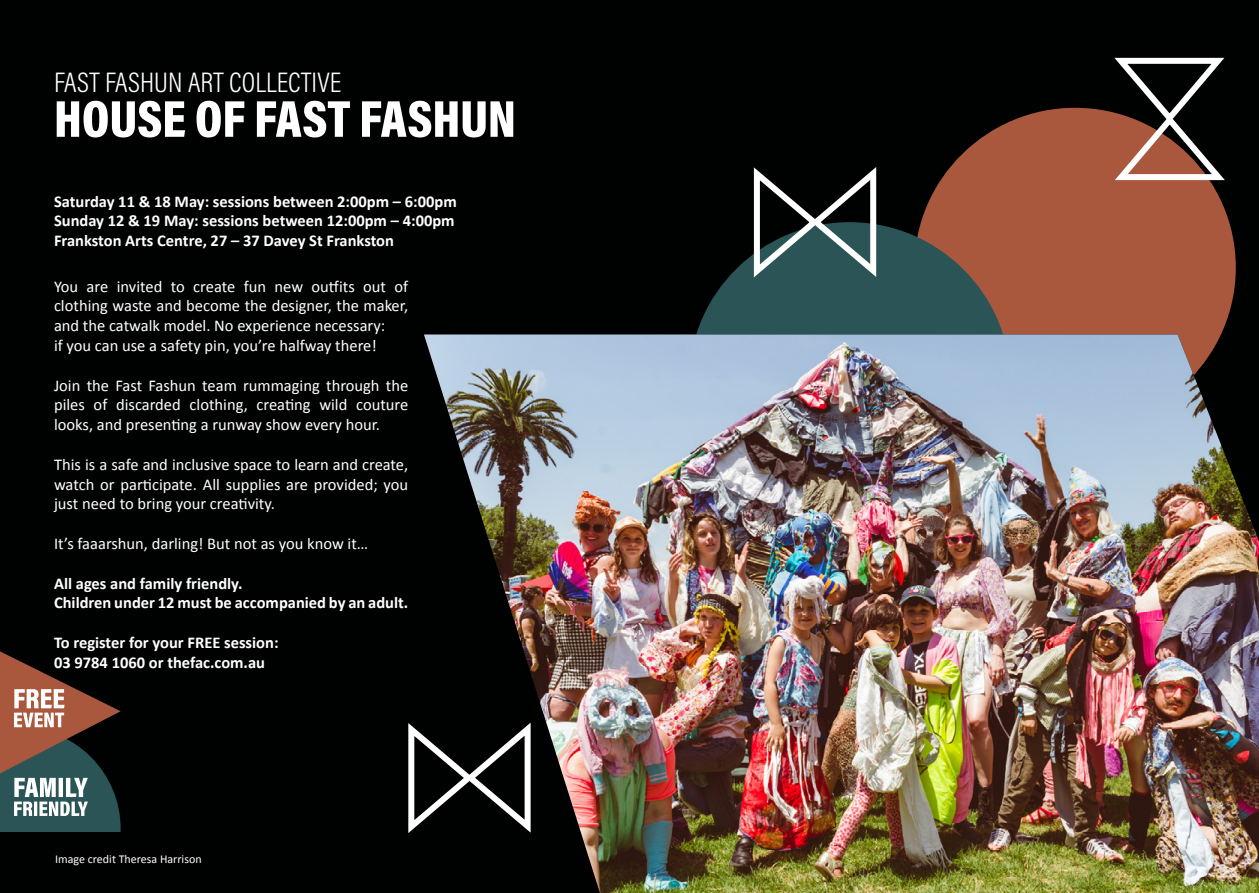
<style>
.page{position:relative;width:1259px;height:893px;background:#000101}
.page>*{position:absolute;margin:0;border:0;box-sizing:border-box;transform-origin:0 0}
.t1{font:52.5px "Acumin Variable Concept";color:#fff}
.t2{font:28.5px "Acumin Variable Concept";letter-spacing:.005em;color:#fff}
.t3{font:16.5px/19.8px "Calibri";color:#fff;text-align:justify}
.t4{font:700 16.5px/19.8px "Calibri";color:#fff}
.t5{font:12px "Calibri";color:#fff}
</style>
<div class="page">
<div style="left:914px;top:108px;width:322px;height:320px;background:#a9583e;border-radius:50%"></div>
<div style="left:689px;top:222px;width:321px;height:320px;background:#2a5456;border-radius:50%"></div>
<img style="left:424px;top:334px;width:835px;height:559px">
<svg style="left:1108px;top:57px;width:117px;height:129px"></svg>
<svg style="left:408px;top:716px;width:128px;height:123px"></svg>
<svg style="left:748px;top:167px;width:133px;height:111px"></svg>
<svg style="left:0;top:651px;width:121px;height:181px"></svg>
<h2 class="t2" style="left:54px;top:62px;width:289px">FAST FASHUN ART COLLECTIVE</h2>
<h1 class="t1" style="left:54px;top:82px;width:463px">HOUSE OF FAST FASHUN</h1>
<p class="t4" style="left:54px;top:191px;width:404px">Saturday 11 &amp; 18 May: sessions between 2:00pm – 6:00pm<br>Sunday 12 &amp; 19 May: sessions between 12:00pm – 4:00pm<br>Frankston Arts Centre, 27 – 37 Davey St Frankston</p>
<p class="t3" style="left:54px;top:276px;width:356px;text-align:left">You are invited to create fun new outfits out of clothing waste and become the designer, the maker, and the catwalk model. No experience necessary:<br>if you can use a safety pin, you’re halfway there!</p>
<p class="t3" style="left:54px;top:375px;width:356px">Join the Fast Fashun team rummaging through the piles of discarded clothing, creating wild couture looks, and presenting a runway show every hour.</p>
<p class="t3" style="left:54px;top:454px;width:356px">This is a safe and inclusive space to learn and create, watch or participate. All supplies are provided; you just need to bring your creativity.</p>
<p class="t3" style="left:54px;top:533px;width:316px">It’s faaarshun, darling! But not as you know it…</p>
<p class="t4" style="left:54px;top:573px;width:356px">All ages and family friendly.<br>Children under 12 must be accompanied by an adult.</p>
<p class="t4" style="left:54px;top:632px;width:226px">To register for your FREE session:<br>03 9784 1060 or thefac.com.au</p>
<p class="t5" style="left:55px;top:850px;width:148px">Image credit Theresa Harrison</p>
</div>
